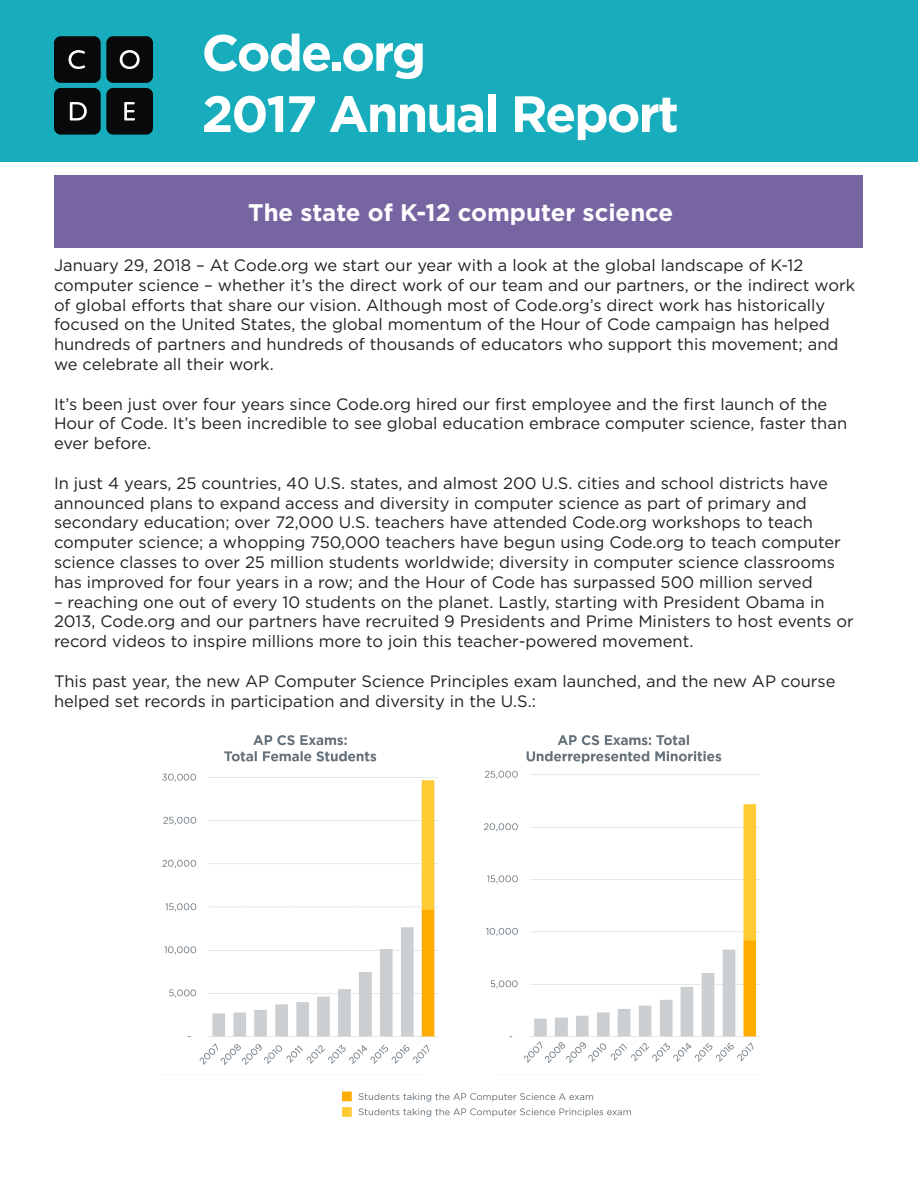
<style>
.page{position:relative;width:918px;height:1188px;background:#fff}
.page>*{position:absolute;margin:0;border:0;box-sizing:border-box;transform-origin:0 0}
.t1{font:700 51px "Gotham";letter-spacing:-.04em;color:#fff}
.t2{font:700 24px "Gotham";color:#fff}
.t3{font:16.5px/19.8px "Gotham";color:#231f20}
</style>
<div class="page">
<div style="left:0;top:0;width:918px;height:162px;background:#17adbc"></div>
<div style="left:54px;top:36px;width:47px;height:47px;background:#07090a;border-radius:7px"></div>
<div style="left:106px;top:36px;width:47px;height:47px;background:#07090a;border-radius:7px"></div>
<div style="left:54px;top:88px;width:47px;height:47px;background:#07090a;border-radius:7px"></div>
<div style="left:106px;top:88px;width:47px;height:47px;background:#07090a;border-radius:7px"></div>
<svg style="left:120px;top:50px;width:20px;height:19px"></svg>
<svg style="left:70px;top:102px;width:17px;height:19px"></svg>
<svg style="left:124px;top:102px;width:11px;height:19px"></svg>
<svg style="left:68px;top:50px;width:17px;height:19px"></svg>
<img style="left:162px;top:734px;width:598px;height:383px">
<div style="left:55px;top:175px;width:808px;height:72px;background:#7665a1"></div>
<p class="t1" style="left:202px;top:19px;width:226px">Code.org</p>
<p class="t1" style="left:202px;top:80px;width:479px">2017 Annual Report</p>
<p class="t2" style="left:248px;top:196px;width:427px">The state of K-12 computer science</p>
<p class="t3" style="left:54px;top:255px;width:803px">January 29, 2018 – At Code.org we start our year with a look at the global landscape of K-12 computer science – whether it’s the direct work of our team and our partners, or the indirect work of global efforts that share our vision. Although most of Code.org’s direct work has historically focused on the United States, the global momentum of the Hour of Code campaign has helped hundreds of partners and hundreds of thousands of educators who support this movement; and we celebrate all their work.</p>
<p class="t3" style="left:54px;top:394px;width:795px">It’s been just over four years since Code.org hired our first employee and the first launch of the<br>Hour of Code. It’s been incredible to see global education embrace computer science, faster than ever before.</p>
<p class="t3" style="left:54px;top:473px;width:789px">In just 4 years, 25 countries, 40 U.S. states, and almost 200 U.S. cities and school districts have announced plans to expand access and diversity in computer science as part of primary and secondary education; over 72,000 U.S. teachers have attended Code.org workshops to teach computer science; a whopping 750,000 teachers have begun using Code.org to teach computer science classes to over 25 million students worldwide; diversity in computer science classrooms has improved for four years in a row; and the Hour of Code has surpassed 500 million served</p>
<p class="t3" style="left:54px;top:592px;width:801px">– reaching one out of every 10 students on the planet. Lastly, starting with President Obama in<br>2013, Code.org and our partners have recruited 9 Presidents and Prime Ministers to host events or record videos to inspire millions more to join this teacher-powered movement.</p>
<p class="t3" style="left:54px;top:671px;width:783px">This past year, the new AP Computer Science Principles exam launched, and the new AP course helped set records in participation and diversity in the U.S.:</p>
</div>
